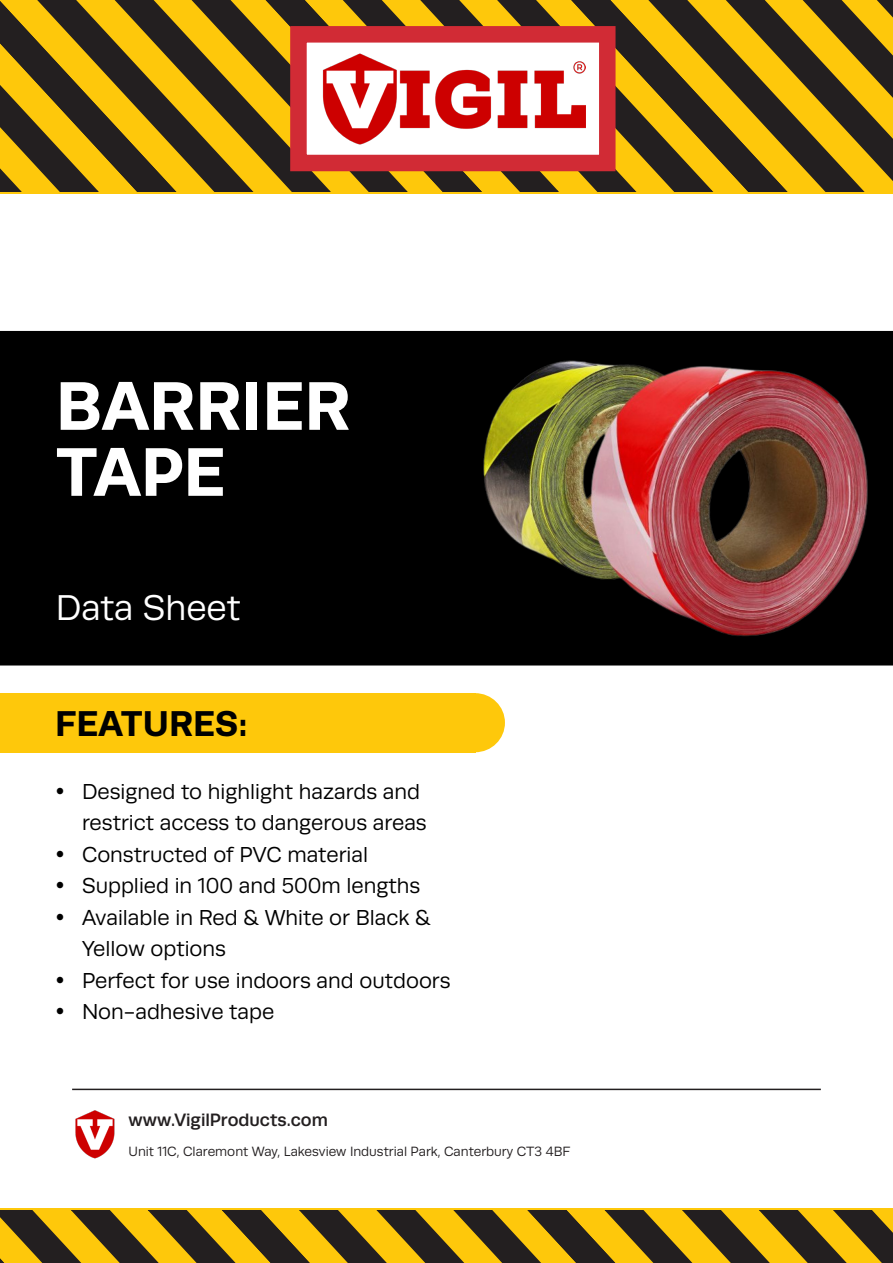
<style>
.page{position:relative;width:893px;height:1263px;background:#fff}
.page>*{position:absolute;margin:0;border:0;box-sizing:border-box;transform-origin:0 0}
.t1{font:700 69px "Runda";color:#fff}
.t2{font:700 36px "Runda";color:#000}
.t3{font:36px "Runda";color:#fff}
.t4{font:21.75px/31.5px "Runda";color:#000}
.t5{font:500 18px "Runda";color:#231f20}
.t6{font:13.5px "Runda";color:#231f20}
</style>
<div class="page">
<hr style="left:72px;top:1089px;width:749px;height:1px;background:#231f20">
<svg style="left:0;top:1208px;width:893px;height:55px"></svg>
<img style="left:75px;top:1110px;width:40px;height:48px">
<div style="left:0;top:331px;width:893px;height:334px;background:#000"></div>
<div style="left:0;top:693px;width:475px;height:59px;background:#fec80b"></div>
<div style="left:445px;top:693px;width:60px;height:59px;background:#fec80b;border-radius:50%"></div>
<svg style="left:0;top:0;width:893px;height:192px"></svg>
<div style="left:290px;top:26px;width:325px;height:145px;background:#fff;border:16px solid #d12b35"></div>
<img style="left:322px;top:33px;width:264px;height:132px">
<hr style="left:0;top:192px;width:893px;height:2px;background:#fec80b">
<img style="left:471px;top:330px;width:410px;height:367px">
<p class="t1" style="left:56px;top:365px;width:296px">BARRIER</p>
<p class="t1" style="left:56px;top:431px;width:171px">TAPE</p>
<p class="t3" style="left:56px;top:587px;width:186px">Data Sheet</p>
<p class="t2" style="left:55px;top:702px;width:194px">FEATURES:</p>
<p class="t4" style="left:82px;top:776px;width:346px">Designed to highlight hazards and restrict access to dangerous areas</p>
<p class="t4" style="left:82px;top:839px;width:288px">Constructed of PVC material</p>
<p class="t4" style="left:82px;top:870px;width:340px">Supplied in 100 and 500m lengths</p>
<p class="t4" style="left:82px;top:902px;width:350px">Available in Red &amp; White or Black &amp;<br>Yellow options</p>
<p class="t4" style="left:82px;top:965px;width:370px">Perfect for use indoors and outdoors</p>
<p class="t4" style="left:82px;top:996px;width:194px">Non-adhesive tape</p>
<p class="t5" style="left:129px;top:1109px;width:201px">www.VigilProducts.com</p>
<p class="t6" style="left:129px;top:1143px;width:443px">Unit 11C, Claremont Way, Lakesview Industrial Park, Canterbury CT3 4BF</p>
</div>
